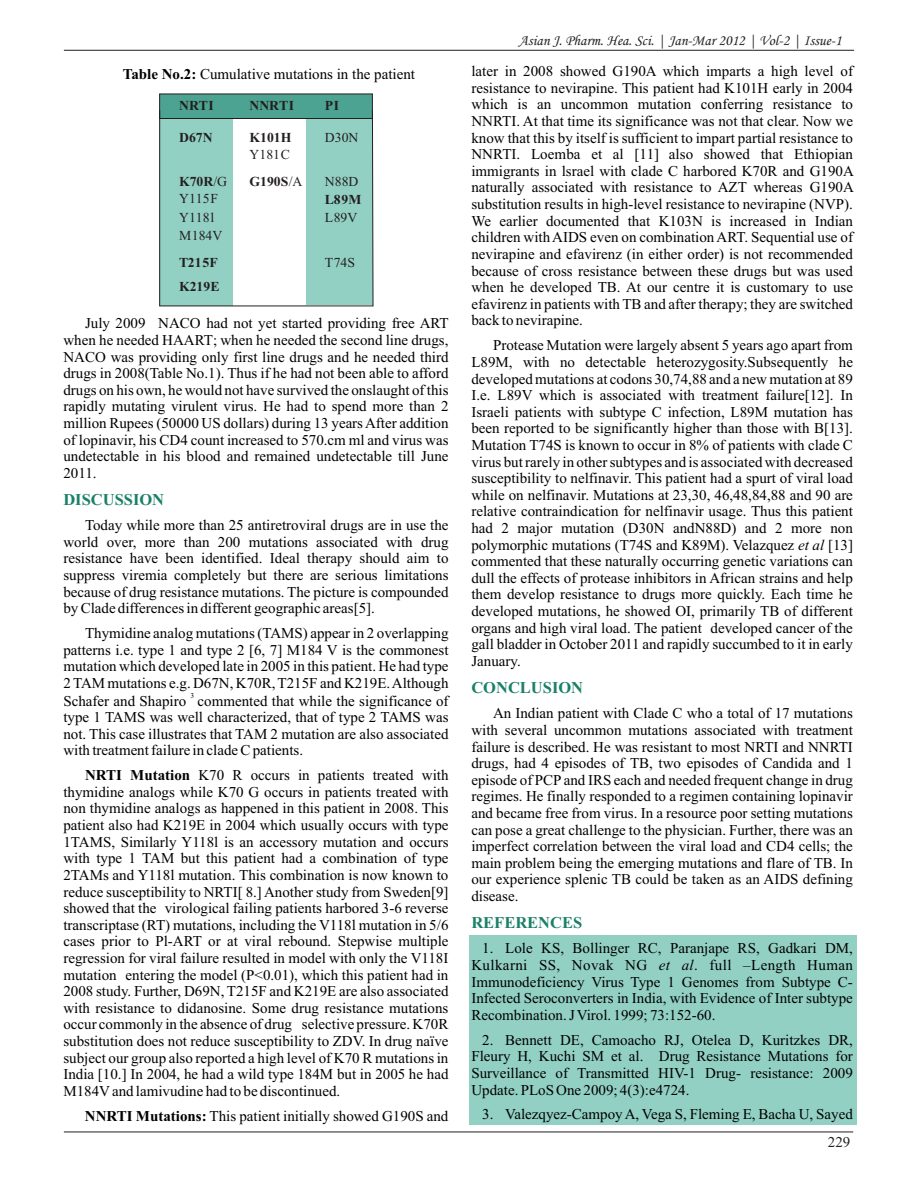
<style>
.page{position:relative;width:918px;height:1188px;background:#fff}
.page>*{position:absolute;margin:0;border:0;box-sizing:border-box;transform-origin:0 0}
.t1{font:700 16.5px "Times New Roman";color:#1b8068}
.t2{font:15px/16.6px "Times New Roman";color:#000;text-align:justify}
.t3{font:italic 15px "Monotype Corsiva";color:#231f20}
.t4{font:15px "Times New Roman";color:#231f20}
.t5{font:13.65px/18px "Times New Roman";color:#231f20}
.t6{font:700 13.65px "Times New Roman";color:#231f20}
.t7{font:7.5px "Times New Roman";color:#000}
.s1{font-weight:700}
.s2{font-style:italic}
.s3{font-weight:400}
</style>
<div class="page">
<div style="left:469px;top:935px;width:387px;height:189px;background:#92d0c3"></div>
<hr style="left:64px;top:50px;width:790px;height:1px;background:#231f20">
<hr style="left:64px;top:1132px;width:789px;height:1px;background:#231f20">
<svg style="left:159px;top:93px;width:215px;height:214px"></svg>
<p class="t3" style="left:519px;top:35px;width:325px">Asian J. Pharm. Hea. Sci. | Jan-Mar 2012 | Vol-2 | Issue-1</p>
<p class="t2" style="left:123px;top:67px;width:294px"><span class="s1">Table No.2:</span> Cumulative mutations in the patient</p>
<p class="t2" style="left:471px;top:64px;width:384px">later in 2008 showed G190A which imparts a high level of resistance to nevirapine. This patient had K101H early in 2004 which is an uncommon mutation conferring resistance to NNRTI. At that time its significance was not that clear. Now we know that this by itself is sufficient to impart partial resistance to NNRTI. Loemba et al [11] also showed that Ethiopian immigrants in lsrael with clade C harbored K70R and G190A naturally associated with resistance to AZT whereas G190A substitution results in high-level resistance to nevirapine (NVP).<br>We earlier documented that K103N is increased in Indian children with AIDS even on combination ART. Sequential use of nevirapine and efavirenz (in either order) is not recommended because of cross resistance between these drugs but was used when he developed TB. At our centre it is customary to use efavirenz in patients with TB and after therapy; they are switched back to nevirapine.</p>
<p class="t2" style="left:471px;top:338px;width:383px;text-indent:22px">Protease Mutation were largely absent 5 years ago apart from L89M, with no detectable heterozygosity.Subsequently he developed mutations at codons 30,74,88 and a new mutation at 89<br>I.e. L89V which is associated with treatment failure[12]. In Israeli patients with subtype C infection, L89M mutation has been reported to be significantly higher than those with B[13].<br>Mutation T74S is known to occur in 8% of patients with clade C virus but rarely in other subtypes and is associated with decreased susceptibility to nelfinavir. This patient had a spurt of viral load while on nelfinavir. Mutations at 23,30, 46,48,84,88 and 90 are relative contraindication for nelfinavir usage. Thus this patient had 2 major mutation (D30N andN88D) and 2 more non polymorphic mutations (T74S and K89M). Velazquez <span class="s2">et al</span> [13] commented that these naturally occurring genetic variations can dull the effects of protease inhibitors in African strains and help them develop resistance to drugs more quickly. Each time he developed mutations, he showed OI, primarily TB of different organs and high viral load. The patient developed cancer of the gall bladder in October 2011 and rapidly succumbed to it in early January.</p>
<p class="t2" style="left:471px;top:706px;width:383px;text-indent:22px">An Indian patient with Clade C who a total of 17 mutations with several uncommon mutations associated with treatment failure is described. He was resistant to most NRTI and NNRTI drugs, had 4 episodes of TB, two episodes of Candida and 1 episode of PCPand IRS each and needed frequent change in drug regimes. He finally responded to a regimen containing lopinavir and became free from virus. In a resource poor setting mutations can pose a great challenge to the physician. Further, there was an imperfect correlation between the viral load and CD4 cells; the main problem being the emerging mutations and flare of TB. In our experience splenic TB could be taken as an AIDS defining disease.</p>
<p class="t6" style="left:179px;top:101px;width:36px">NRTI</p>
<p class="t6" style="left:250px;top:101px;width:46px">NNRTI</p>
<p class="t6" style="left:325px;top:101px;width:16px">PI</p>
<p class="t6" style="left:179px;top:133px;width:35px">D67N</p>
<p class="t6" style="left:250px;top:133px;width:43px">K101H</p>
<p class="t5" style="left:250px;top:147px;width:42px">Y181C</p>
<p class="t5" style="left:325px;top:129px;width:35px">D30N</p>
<p class="t5" style="left:179px;top:174px;width:49px"><span class="s1">K70R</span>/G<br>Y115F<br>Y118l<br>M184V</p>
<p class="t6" style="left:250px;top:177px;width:54px">G190S<span class="s3">/A</span></p>
<p class="t5" style="left:325px;top:174px;width:35px">N88D</p>
<p class="t6" style="left:325px;top:195px;width:38px">L89M</p>
<p class="t5" style="left:325px;top:210px;width:34px">L89V</p>
<p class="t6" style="left:179px;top:258px;width:40px">T215F</p>
<p class="t5" style="left:325px;top:255px;width:32px">T74S</p>
<p class="t6" style="left:179px;top:281px;width:42px">K219E</p>
<p class="t2" style="left:63px;top:317px;width:387px;text-indent:22px">July 2009 NACO had not yet started providing free ART when he needed HAART; when he needed the second line drugs, NACO was providing only first line drugs and he needed third drugs in 2008(Table No.1). Thus if he had not been able to afford drugs on his own, he would not have survived the onslaught of this rapidly mutating virulent virus. He had to spend more than 2 million Rupees (50000 US dollars) during 13 years After addition of lopinavir, his CD4 count increased to 570.cm ml and virus was undetectable in his blood and remained undetectable till June 2011.</p>
<p class="t1" style="left:63px;top:494px;width:102px">DISCUSSION</p>
<p class="t2" style="left:63px;top:518px;width:387px;text-indent:22px">Today while more than 25 antiretroviral drugs are in use the world over, more than 200 mutations associated with drug resistance have been identified. Ideal therapy should aim to suppress viremia completely but there are serious limitations because of drug resistance mutations. The picture is compounded by Clade differences in different geographic areas[5].</p>
<p class="t2" style="left:63px;top:626px;width:387px;text-indent:22px">Thymidine analog mutations (TAMS) appear in 2 overlapping patterns i.e. type 1 and type 2 [6, 7] M184 V is the commonest mutation which developed late in 2005 in this patient. He had type 2 TAM mutations e.g. D67N, K70R, T215F and K219E. Although</p>
<p class="t7" style="left:191px;top:693px;width:5px">3</p>
<p class="t2" style="left:63px;top:694px;width:387px">Schafer and Shapiro commented that while the significance of type 1 TAMS was well characterized, that of type 2 TAMS was not. This case illustrates that TAM 2 mutation are also associated with treatment failure in clade C patients.</p>
<p class="t2" style="left:63px;top:768px;width:387px;text-indent:22px"><span class="s1">NRTI Mutation</span> K70 R occurs in patients treated with thymidine analogs while K70 G occurs in patients treated with non thymidine analogs as happened in this patient in 2008. This patient also had K219E in 2004 which usually occurs with type 1TAMS, Similarly Y118l is an accessory mutation and occurs with type 1 TAM but this patient had a combination of type 2TAMs and Y118l mutation. This combination is now known to reduce susceptibility to NRTI[ 8.] Another study from Sweden[9] showed that the virological failing patients harbored 3-6 reverse transcriptase (RT) mutations, including the V118l mutation in 5/6 cases prior to Pl-ART or at viral rebound. Stepwise multiple regression for viral failure resulted in model with only the V118I mutation entering the model (P&lt;0.01), which this patient had in 2008 study. Further, D69N, T215F and K219E are also associated with resistance to didanosine. Some drug resistance mutations occur commonly in the absence of drug selective pressure. K70R substitution does not reduce susceptibility to ZDV. In drug naïve subject our group also reported a high level of K70 R mutations in India [10.] In 2004, he had a wild type 184M but in 2005 he had M184Vand lamivudine had to be discontinued.</p>
<p class="t2" style="left:85px;top:1109px;width:365px"><span class="s1">NNRTI Mutations:</span> This patient initially showed G190S and</p>
<p class="t1" style="left:471px;top:682px;width:113px">CONCLUSION</p>
<p class="t1" style="left:471px;top:917px;width:112px">REFERENCES</p>
<p class="t2" style="left:471px;top:941px;width:383px;text-indent:11px">1. Lole KS, Bollinger RC, Paranjape RS, Gadkari DM, Kulkarni SS, Novak NG <span class="s2">et al</span>. full –Length Human Immunodeficiency Virus Type 1 Genomes from Subtype C-Infected Seroconverters in India, with Evidence of Inter subtype Recombination. J Virol. 1999; 73:152-60.</p>
<p class="t2" style="left:471px;top:1033px;width:383px;text-indent:11px">2. Bennett DE, Camoacho RJ, Otelea D, Kuritzkes DR, Fleury H, Kuchi SM et al. Drug Resistance Mutations for Surveillance of Transmitted HIV-1 Drug- resistance: 2009<br>Update. PLoS One 2009; 4(3):e4724.</p>
<p class="t2" style="left:482px;top:1108px;width:372px">3. Valezqyez-Campoy A, Vega S, Fleming E, Bacha U, Sayed</p>
<p class="t4" style="left:828px;top:1137px;width:24px">229</p>
</div>
